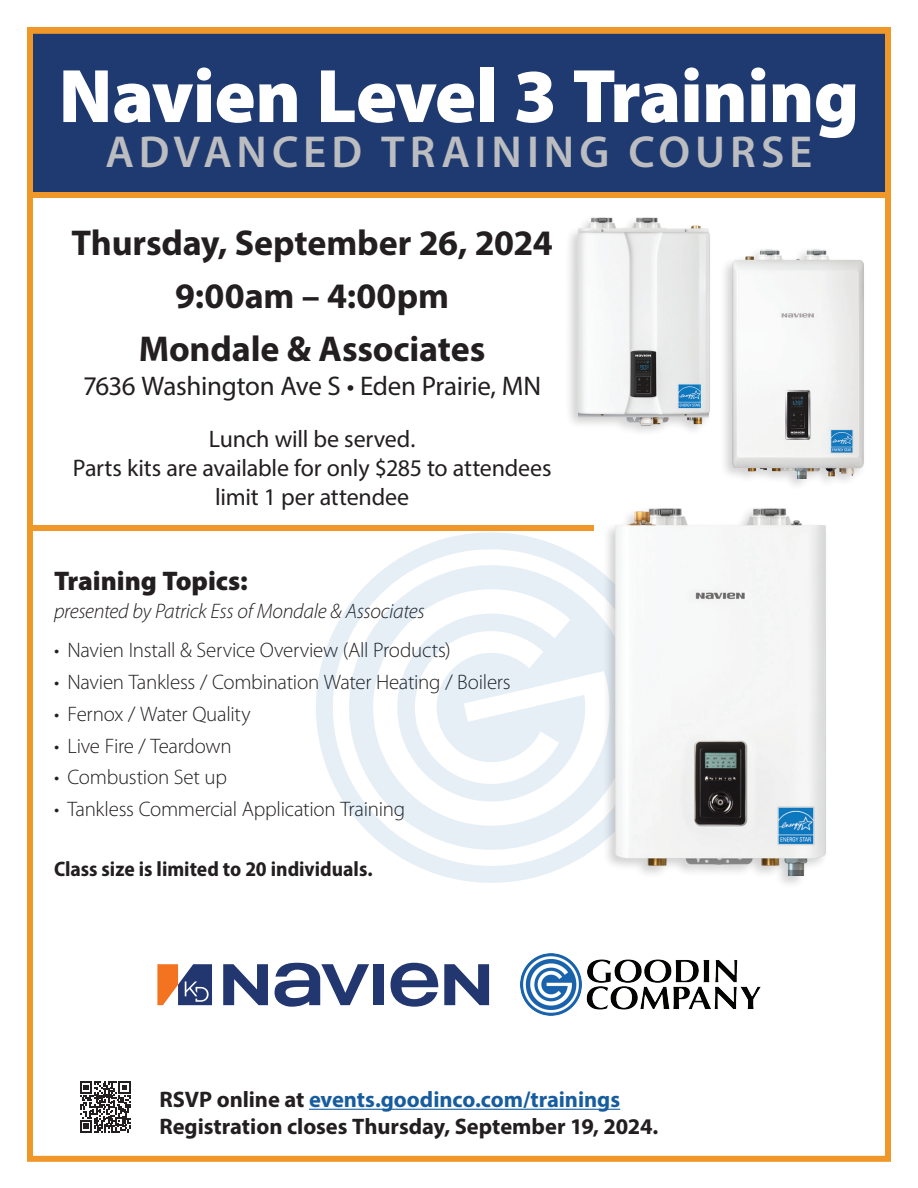
<style>
.page{position:relative;width:918px;height:1188px;background:#fff}
.page>*{position:absolute;margin:0;border:0;box-sizing:border-box;transform-origin:0 0}
.t1{font:900 76.5px "Myriad Pro";letter-spacing:-.01em;color:#fff}
.t2{font:600 45px "Myriad Pro";letter-spacing:.11em;color:#bcbdc0}
.t3{font:700 36px/53.2px "Myriad Pro";letter-spacing:-.005em;color:#231f20;text-align:center}
.t4{font:27px "Myriad Pro";letter-spacing:-.015em;color:#231f20}
.t5{font:900 27px "Myriad Pro";color:#231f20}
.t6{font:24px/28.8px "Myriad Pro";letter-spacing:-.01em;color:#231f20;text-align:center}
.t7{font:700 22.5px/27px "Myriad Pro";letter-spacing:-.005em;color:#231f20}
.t8{font:300 21px "Myriad Pro";letter-spacing:-.015em;color:#231f20}
.t9{font:italic 300 21px "Myriad Pro";letter-spacing:-.015em;color:#231f20}
.t10{font:700 semi-condensed 21px "Myriad Pro";color:#231f20}
.s1{color:#175d9e}
</style>
<div class="page">
<div style="left:30px;top:30px;width:858px;height:165px;background:#1e3a71"></div>
<div style="left:27px;top:27px;width:864px;height:171px;border:6px solid #f09729"></div>
<div style="left:27px;top:28px;width:864px;height:1134px;border:6px solid #f09729"></div>
<div style="left:719px;top:246px;width:148px;height:245px;background:#231f20;opacity:.2"></div>
<img style="left:732px;top:249px;width:132px;height:229px">
<div style="left:565px;top:215px;width:148px;height:223px;background:#231f20;opacity:.2"></div>
<img style="left:578px;top:218px;width:132px;height:207px">
<svg style="left:157px;top:964px;width:55px;height:41px"></svg>
<svg style="left:223px;top:964px;width:45px;height:41px"></svg>
<svg style="left:444px;top:964px;width:45px;height:41px"></svg>
<div style="left:373px;top:964px;width:11px;height:41px;background:#223670"></div>
<svg style="left:275px;top:963px;width:94px;height:44px"></svg>
<svg style="left:391px;top:963px;width:47px;height:44px"></svg>
<img style="left:520px;top:954px;width:241px;height:62px">
<svg style="left:316px;top:532px;width:253px;height:351px"></svg>
<svg style="left:335px;top:551px;width:267px;height:313px;fill:#e8f0f7"></svg>
<div style="left:33px;top:525px;width:561px;height:6px;background:#f09729"></div>
<div style="left:602px;top:506px;width:227px;height:383px;background:#231f20;opacity:.2"></div>
<img style="left:615px;top:509px;width:211px;height:367px">
<svg style="left:80px;top:1082px;width:51px;height:50px"></svg>
<hr style="left:309px;top:1109px;width:311px;height:1px;background:#175d9e">
<h1 class="t1" style="left:59px;top:45px;width:802px">Navien Level 3 Training</h1>
<h2 class="t2" style="left:106px;top:123px;width:708px">ADVANCED TRAINING COURSE</h2>
<h3 class="t3" style="left:72px;top:215px;width:483px">Thursday, September 26, 2024<br>9:00am – 4:00pm<br>Mondale &amp; Associates</h3>
<p class="t4" style="left:83px;top:369px;width:460px">7636 Washington Ave S • Eden Prairie, MN</p>
<p class="t6" style="left:73px;top:424px;width:480px">Lunch will be served.<br>Parts kits are available for only $285 to attendees limit 1 per attendee</p>
<p class="t5" style="left:54px;top:563px;width:195px">Training Topics:</p>
<p class="t9" style="left:54px;top:598px;width:372px">presented by Patrick Ess of Mondale &amp; Associates</p>
<p class="t8" style="left:54px;top:637px;width:398px">• Navien Install &amp; Service Overview (All Products)</p>
<p class="t8" style="left:54px;top:669px;width:458px">• Navien Tankless / Combination Water Heating / Boilers</p>
<p class="t8" style="left:54px;top:701px;width:198px">• Fernox / Water Quality</p>
<p class="t8" style="left:54px;top:733px;width:179px">• Live Fire / Teardown</p>
<p class="t8" style="left:54px;top:765px;width:174px">• Combustion Set up</p>
<p class="t8" style="left:54px;top:797px;width:353px">• Tankless Commercial Application Training</p>
<p class="t10" style="left:54px;top:855px;width:320px">Class size is limited to 20 individuals.</p>
<p class="t7" style="left:159px;top:1085px;width:500px">RSVP online at <span class="s1">events.goodinco.com/trainings<br></span>Registration closes Thursday, September 19, 2024.</p>
</div>
